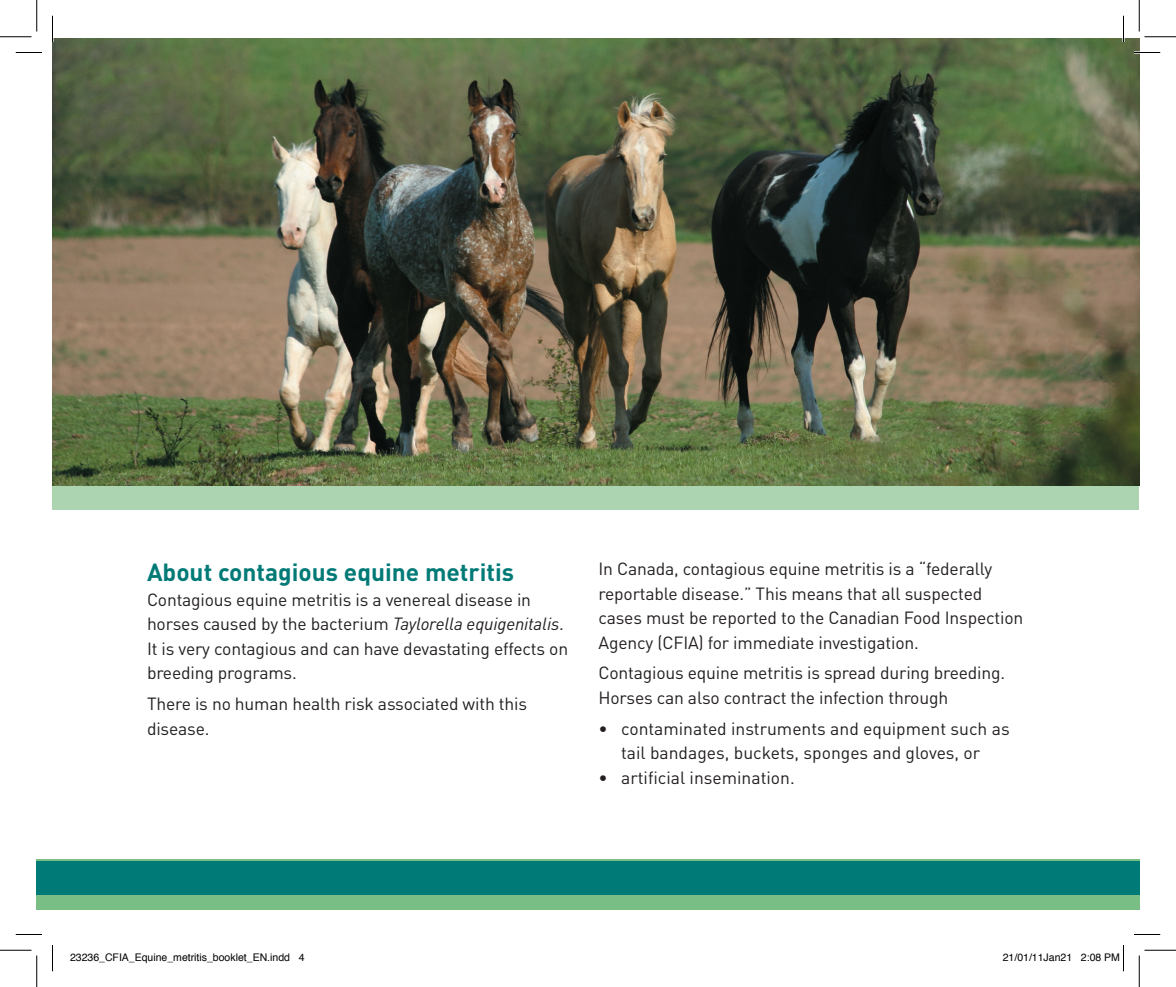
<style>
.page{position:relative;width:1176px;height:987px;background:#fff}
.page>*{position:absolute;margin:0;border:0;box-sizing:border-box;transform-origin:0 0}
.t1{font:700 24.5px "DIN";color:#007a76}
.t2{font:17.5px/24.5px "DIN";letter-spacing:-.01em;color:#231f20}
.t3{font:10.5px "Helvetica";color:#000}
.s1{font-style:italic}
</style>
<div class="page">
<div style="left:37px;top:894px;width:1102px;height:16px;background:#79be85"></div>
<div style="left:37px;top:859px;width:1102px;height:35px;background:#007a76"></div>
<hr style="left:37px;top:859px;width:1102px;height:1px;background:#79be85">
<div style="left:52px;top:461px;width:1087px;height:49px;background:#add4b0"></div>
<img style="left:53px;top:39px;width:1086px;height:447px">
<hr style="left:1134px;top:51px;width:26px;height:3px;background:#fff">
<hr style="left:51px;top:16px;width:3px;height:26px;background:#fff">
<hr style="left:1122px;top:16px;width:3px;height:26px;background:#fff">
<svg style="left:16px;top:52px;width:26px;height:1px"></svg>
<svg style="left:1134px;top:52px;width:26px;height:1px"></svg>
<svg style="left:16px;top:934px;width:26px;height:1px"></svg>
<svg style="left:1134px;top:934px;width:26px;height:1px"></svg>
<svg style="left:52px;top:16px;width:1px;height:26px"></svg>
<svg style="left:52px;top:945px;width:1px;height:26px"></svg>
<svg style="left:1123px;top:16px;width:1px;height:26px"></svg>
<hr style="left:0;top:36px;width:32px;height:1px;background:#000">
<hr style="left:1144px;top:36px;width:32px;height:1px;background:#000">
<hr style="left:0;top:950px;width:32px;height:1px;background:#000">
<hr style="left:1144px;top:950px;width:32px;height:1px;background:#000">
<hr style="left:36px;top:0;width:1px;height:32px;background:#000">
<hr style="left:36px;top:956px;width:1px;height:31px;background:#000">
<hr style="left:1139px;top:0;width:1px;height:32px;background:#000">
<hr style="left:1139px;top:956px;width:1px;height:31px;background:#000">
<svg style="left:1123px;top:945px;width:1px;height:26px"></svg>
<h1 class="t1" style="left:147px;top:556px;width:369px">About contagious equine metritis</h1>
<p class="t2" style="left:147px;top:587px;width:423px">Contagious equine metritis is a venereal disease in horses caused by the bacterium <span class="s1">Taylorella equigenitalis</span>.<br>It is very contagious and can have devastating effects on breeding programs.</p>
<p class="t2" style="left:147px;top:691px;width:382px">There is no human health risk associated with this disease.</p>
<p class="t2" style="left:599px;top:556px;width:426px">In Canada, contagious equine metritis is a “federally reportable disease.” This means that all suspected cases must be reported to the Canadian Food Inspection Agency (CFIA) for immediate investigation.</p>
<p class="t2" style="left:599px;top:661px;width:408px">Contagious equine metritis is spread during breeding.<br>Horses can also contract the infection through</p>
<p class="t2" style="left:599px;top:716px;width:413px;text-align:center">• contaminated instruments and equipment such as tail bandages, buckets, sponges and gloves, or</p>
<p class="t2" style="left:599px;top:765px;width:198px">• artificial insemination.</p>
<p class="t3" style="left:70px;top:949px;width:236px">23236_CFIA_Equine_metritis_booklet_EN.indd 4</p>
<p class="t3" style="left:1003px;top:949px;width:119px">21/01/11Jan21 2:08 PM</p>
</div>
